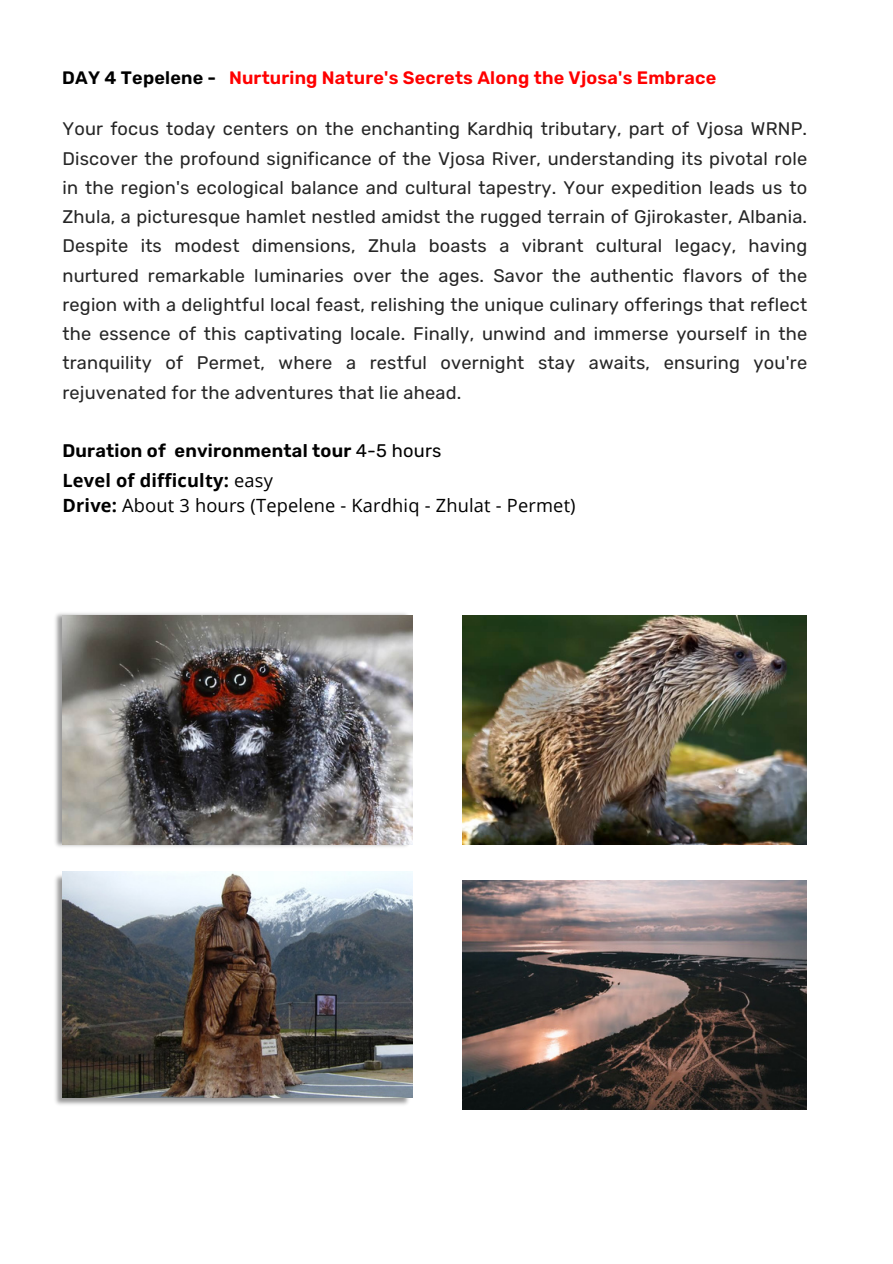
<style>
.page{position:relative;width:893px;height:1264px;background:#fff}
.page>*{position:absolute;margin:0;border:0;box-sizing:border-box;transform-origin:0 0}
.t1{font:18.3px/29.2px "Rubik";letter-spacing:.01em;color:#262626;text-align:justify}
.t2{font:18.3px "Open Sans";letter-spacing:.01em;color:#000}
.t3{font:600 18.3px "Rubik";letter-spacing:.01em;color:#000}
.t4{font:700 18.3px "Open Sans";letter-spacing:.01em;color:#000}
.t5{font:600 18px "Rubik";letter-spacing:.01em;color:#f00}
.s1{color:#000}
.s2{font-weight:400}
.s3{font-weight:700}
</style>
<div class="page">
<img style="left:55px;top:613px;width:358px;height:234px">
<img style="left:62px;top:615px;width:350px;height:229px">
<img style="left:55px;top:871px;width:358px;height:234px">
<img style="left:62px;top:871px;width:350px;height:226px">
<img style="left:462px;top:880px;width:344px;height:229px">
<img style="left:462px;top:615px;width:344px;height:229px">
<p class="t5" style="left:62px;top:68px;width:655px"><span class="s1">DAY 4 Tepelene -</span> Nurturing Nature's Secrets Along the Vjosa's Embrace</p>
<p class="t1" style="left:62px;top:114px;width:746px">Your focus today centers on the enchanting Kardhiq tributary, part of Vjosa WRNP.<br>Discover the profound significance of the Vjosa River, understanding its pivotal role in the region's ecological balance and cultural tapestry. Your expedition leads us to Zhula, a picturesque hamlet nestled amidst the rugged terrain of Gjirokaster, Albania.<br>Despite its modest dimensions, Zhula boasts a vibrant cultural legacy, having nurtured remarkable luminaries over the ages. Savor the authentic flavors of the region with a delightful local feast, relishing the unique culinary offerings that reflect the essence of this captivating locale. Finally, unwind and immerse yourself in the tranquility of Permet, where a restful overnight stay awaits, ensuring you're rejuvenated for the adventures that lie ahead.</p>
<p class="t3" style="left:62px;top:440px;width:380px">Duration of environmental tour <span class="s2">4-5 hours</span></p>
<p class="t4" style="left:62px;top:467px;width:212px">Level of difficulty: <span class="s2">easy</span></p>
<p class="t2" style="left:62px;top:493px;width:514px"><span class="s3">Drive:</span> About 3 hours (Tepelene - Kardhiq - Zhulat - Permet)</p>
</div>
